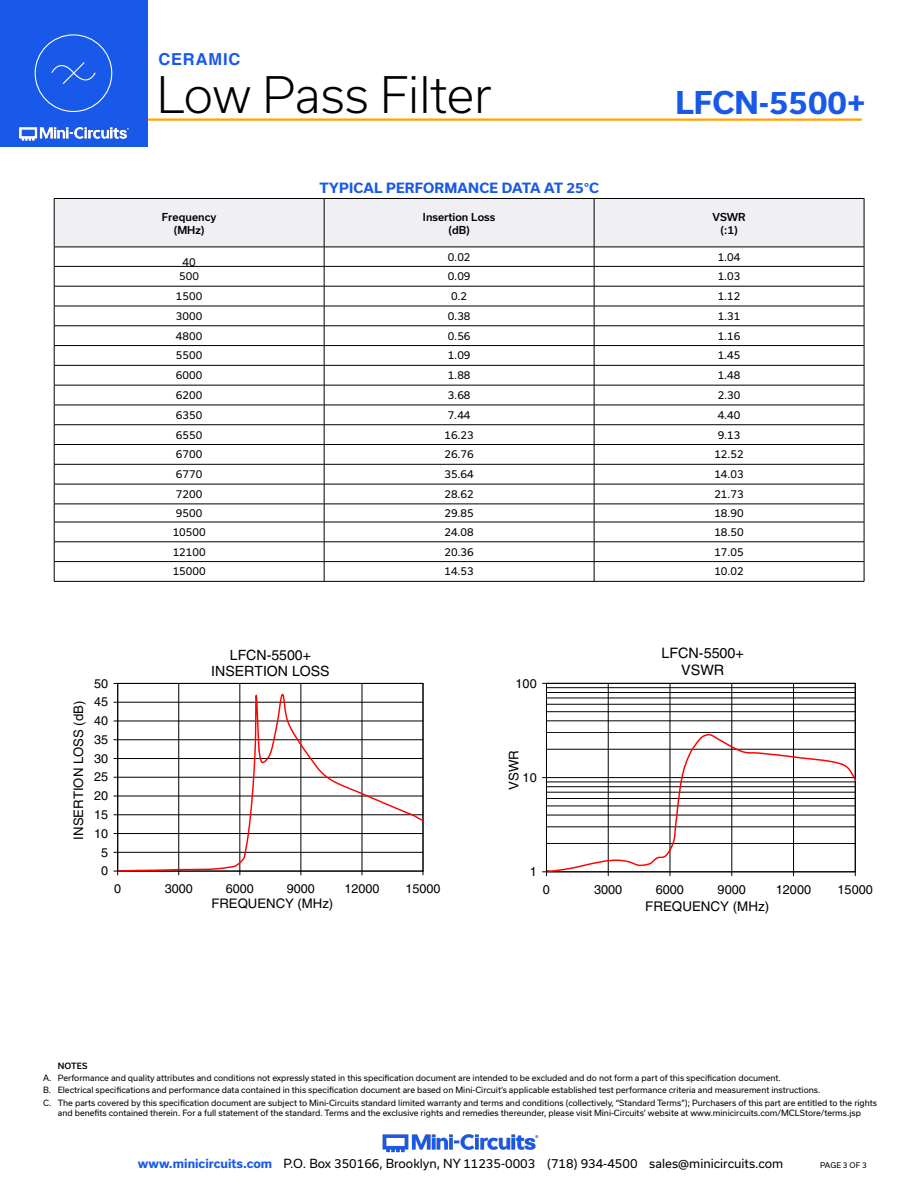
<style>
.page{position:relative;width:918px;height:1188px;background:#fff}
.page>*{position:absolute;margin:0;border:0;box-sizing:border-box;transform-origin:0 0}
.t1{font:300 48px "Usual";color:#000}
.t2{font:700 30px "Usual";color:#1859ea}
.t3{font:700 16.5px "Helvetica";letter-spacing:.05em;color:#1859ea}
.t4{font:14.4px/17.1px "Helvetica";color:#000;text-align:center}
.t5{font:14.1px/16.8px "Helvetica";color:#000;text-align:center}
.Blue_Headers{font:700 13.5px "Usual";letter-spacing:.015em;color:#1859ea}
.t6{font:13.35px "Helvetica";color:#000}
.t7{font:13.2px "Helvetica";color:#000}
.t8{font:12.75px "Helvetica";color:#000}
.t9{font:12.6px "Helvetica";color:#000}
.t10{font:12px "Usual";color:#000}
.Table_Body_Center{font:10.5px "Usual";color:#000}
.Table_Header_Center{font:500 10.5px "Usual";color:#000}
.t11{font:8.25px/12.1px "Usual";color:#000}
.t12{font:500 8.25px "Usual";letter-spacing:.015em;color:#000}
.t13{font:7.5px "Usual";color:#000}
.s1{font-weight:700;color:#1859ea}
</style>
<div class="page">
<img style="left:382px;top:1134px;width:157px;height:19px">
<hr style="left:129px;top:118px;width:733px;height:3px;background:#ffa300">
<div style="left:0;top:0;width:147px;height:147px;background:#1859ea"></div>
<img style="left:19px;top:126px;width:110px;height:15px">
<div style="left:35px;top:34px;width:77px;height:78px;border:1px solid #fff;border-radius:50%"></div>
<svg style="left:51px;top:62px;width:45px;height:22px"></svg>
<svg style="left:54px;top:198px;width:811px;height:383px"></svg>
<hr style="left:54px;top:581px;width:270px;height:1px;background:#000">
<hr style="left:324px;top:581px;width:270px;height:1px;background:#000">
<hr style="left:594px;top:581px;width:270px;height:1px;background:#000">
<hr style="left:178px;top:683px;width:1px;height:188px;background:#000">
<hr style="left:239px;top:683px;width:1px;height:188px;background:#000">
<hr style="left:300px;top:683px;width:1px;height:188px;background:#000">
<hr style="left:361px;top:683px;width:1px;height:188px;background:#000">
<hr style="left:423px;top:683px;width:1px;height:188px;background:#000">
<hr style="left:117px;top:683px;width:1px;height:188px;background:#000">
<svg style="left:114px;top:693px;width:310px;height:182px"></svg>
<hr style="left:546px;top:732px;width:309px;height:1px;background:#000">
<hr style="left:546px;top:721px;width:309px;height:1px;background:#000">
<hr style="left:546px;top:711px;width:309px;height:1px;background:#000">
<hr style="left:546px;top:704px;width:309px;height:1px;background:#000">
<hr style="left:546px;top:698px;width:309px;height:1px;background:#000">
<hr style="left:546px;top:692px;width:309px;height:1px;background:#000">
<hr style="left:546px;top:687px;width:309px;height:1px;background:#000">
<hr style="left:608px;top:683px;width:1px;height:189px;background:#000">
<hr style="left:669px;top:683px;width:1px;height:189px;background:#000">
<hr style="left:731px;top:683px;width:1px;height:189px;background:#000">
<hr style="left:793px;top:683px;width:1px;height:189px;background:#000">
<hr style="left:546px;top:683px;width:1px;height:189px;background:#000">
<svg style="left:543px;top:733px;width:313px;height:143px"></svg>
<h3 class="t3" style="left:158px;top:49px;width:83px">CERAMIC</h3>
<h1 class="t1" style="left:157px;top:67px;width:336px">Low Pass Filter</h1>
<p class="Table_Header_Center" style="left:162px;top:211px;width:56px">Frequency</p>
<p class="Table_Header_Center" style="left:174px;top:224px;width:33px">(MHz)</p>
<p class="Blue_Headers" style="left:320px;top:180px;width:281px">TYPICAL PERFORMANCE DATA AT 25°C</p>
<p class="Table_Header_Center" style="left:423px;top:211px;width:74px">Insertion Loss</p>
<p class="Table_Header_Center" style="left:448px;top:224px;width:23px">(dB)</p>
<h2 class="t2" style="left:676px;top:86px;width:191px">LFCN-5500+</h2>
<p class="Table_Header_Center" style="left:712px;top:211px;width:35px">VSWR</p>
<p class="Table_Header_Center" style="left:720px;top:224px;width:19px">(:1)</p>
<p class="Table_Body_Center" style="left:183px;top:256px;width:15px">40</p>
<p class="Table_Body_Center" style="left:448px;top:251px;width:24px">0.02</p>
<p class="Table_Body_Center" style="left:718px;top:251px;width:24px">1.04</p>
<p class="Table_Body_Center" style="left:179px;top:270px;width:21px">500</p>
<p class="Table_Body_Center" style="left:448px;top:270px;width:24px">0.09</p>
<p class="Table_Body_Center" style="left:718px;top:270px;width:24px">1.03</p>
<p class="Table_Body_Center" style="left:176px;top:290px;width:28px">1500</p>
<p class="Table_Body_Center" style="left:451px;top:290px;width:18px">0.2</p>
<p class="Table_Body_Center" style="left:718px;top:290px;width:24px">1.12</p>
<p class="Table_Body_Center" style="left:176px;top:310px;width:28px">3000</p>
<p class="Table_Body_Center" style="left:448px;top:310px;width:24px">0.38</p>
<p class="Table_Body_Center" style="left:718px;top:310px;width:24px">1.31</p>
<p class="Table_Body_Center" style="left:176px;top:330px;width:28px">4800</p>
<p class="Table_Body_Center" style="left:448px;top:330px;width:24px">0.56</p>
<p class="Table_Body_Center" style="left:718px;top:330px;width:24px">1.16</p>
<p class="Table_Body_Center" style="left:176px;top:349px;width:28px">5500</p>
<p class="Table_Body_Center" style="left:448px;top:349px;width:24px">1.09</p>
<p class="Table_Body_Center" style="left:718px;top:349px;width:24px">1.45</p>
<p class="Table_Body_Center" style="left:176px;top:369px;width:28px">6000</p>
<p class="Table_Body_Center" style="left:448px;top:369px;width:24px">1.88</p>
<p class="Table_Body_Center" style="left:718px;top:369px;width:24px">1.48</p>
<p class="Table_Body_Center" style="left:176px;top:389px;width:28px">6200</p>
<p class="Table_Body_Center" style="left:448px;top:389px;width:24px">3.68</p>
<p class="Table_Body_Center" style="left:718px;top:389px;width:24px">2.30</p>
<p class="Table_Body_Center" style="left:176px;top:409px;width:28px">6350</p>
<p class="Table_Body_Center" style="left:448px;top:409px;width:24px">7.44</p>
<p class="Table_Body_Center" style="left:718px;top:409px;width:24px">4.40</p>
<p class="Table_Body_Center" style="left:176px;top:429px;width:28px">6550</p>
<p class="Table_Body_Center" style="left:444px;top:429px;width:31px">16.23</p>
<p class="Table_Body_Center" style="left:718px;top:429px;width:24px">9.13</p>
<p class="Table_Body_Center" style="left:176px;top:448px;width:28px">6700</p>
<p class="Table_Body_Center" style="left:444px;top:448px;width:31px">26.76</p>
<p class="Table_Body_Center" style="left:714px;top:448px;width:31px">12.52</p>
<p class="Table_Body_Center" style="left:176px;top:468px;width:28px">6770</p>
<p class="Table_Body_Center" style="left:444px;top:468px;width:31px">35.64</p>
<p class="Table_Body_Center" style="left:714px;top:468px;width:31px">14.03</p>
<p class="Table_Body_Center" style="left:176px;top:488px;width:28px">7200</p>
<p class="Table_Body_Center" style="left:444px;top:488px;width:31px">28.62</p>
<p class="Table_Body_Center" style="left:714px;top:488px;width:31px">21.73</p>
<p class="Table_Body_Center" style="left:176px;top:507px;width:28px">9500</p>
<p class="Table_Body_Center" style="left:444px;top:507px;width:31px">29.85</p>
<p class="Table_Body_Center" style="left:714px;top:507px;width:31px">18.90</p>
<p class="Table_Body_Center" style="left:173px;top:526px;width:34px">10500</p>
<p class="Table_Body_Center" style="left:444px;top:526px;width:31px">24.08</p>
<p class="Table_Body_Center" style="left:714px;top:526px;width:31px">18.50</p>
<p class="Table_Body_Center" style="left:173px;top:546px;width:34px">12100</p>
<p class="Table_Body_Center" style="left:444px;top:546px;width:31px">20.36</p>
<p class="Table_Body_Center" style="left:714px;top:546px;width:31px">17.05</p>
<p class="Table_Body_Center" style="left:173px;top:565px;width:34px">15000</p>
<p class="Table_Body_Center" style="left:444px;top:565px;width:31px">14.53</p>
<p class="Table_Body_Center" style="left:714px;top:565px;width:31px">10.02</p>
<p class="t7" style="left:71px;top:840px;width:140px;rotate:-90deg">INSERTION LOSS (dB)</p>
<p class="t9" style="left:94px;top:676px;width:16px">50</p>
<p class="t9" style="left:94px;top:695px;width:16px">45</p>
<p class="t9" style="left:94px;top:714px;width:16px">40</p>
<p class="t9" style="left:94px;top:732px;width:16px">35</p>
<p class="t9" style="left:94px;top:751px;width:16px">30</p>
<p class="t9" style="left:94px;top:770px;width:16px">25</p>
<p class="t9" style="left:94px;top:789px;width:16px">20</p>
<p class="t9" style="left:94px;top:807px;width:16px">15</p>
<p class="t9" style="left:94px;top:826px;width:16px">10</p>
<p class="t9" style="left:101px;top:845px;width:9px">5</p>
<p class="t9" style="left:101px;top:864px;width:9px">0</p>
<p class="t5" style="left:211px;top:646px;width:120px">LFCN-5500+<br>INSERTION LOSS</p>
<p class="t9" style="left:114px;top:882px;width:9px">0</p>
<p class="t9" style="left:165px;top:882px;width:30px">3000</p>
<p class="t9" style="left:226px;top:882px;width:30px">6000</p>
<p class="t9" style="left:287px;top:882px;width:30px">9000</p>
<p class="t9" style="left:344px;top:882px;width:37px">12000</p>
<p class="t9" style="left:405px;top:882px;width:37px">15000</p>
<p class="t7" style="left:211px;top:896px;width:123px">FREQUENCY (MHz)</p>
<p class="t8" style="left:516px;top:676px;width:23px">100</p>
<p class="t7" style="left:506px;top:790px;width:41px;rotate:-90deg">VSWR</p>
<p class="t8" style="left:523px;top:770px;width:16px">10</p>
<p class="t8" style="left:530px;top:864px;width:9px">1</p>
<p class="t4" style="left:661px;top:644px;width:84px">LFCN-5500+<br>VSWR</p>
<p class="t8" style="left:543px;top:883px;width:9px">0</p>
<p class="t8" style="left:594px;top:883px;width:30px">3000</p>
<p class="t8" style="left:656px;top:883px;width:30px">6000</p>
<p class="t8" style="left:718px;top:883px;width:30px">9000</p>
<p class="t8" style="left:776px;top:883px;width:37px">12000</p>
<p class="t8" style="left:838px;top:883px;width:37px">15000</p>
<p class="t6" style="left:645px;top:899px;width:126px">FREQUENCY (MHz)</p>
<p class="t12" style="left:58px;top:1061px;width:31px">NOTES</p>
<p class="t11" style="left:43px;top:1072px;width:835px">A. Performance and quality attributes and conditions not expressly stated in this specification document are intended to be excluded and do not form a part of this specification document.<br>B. Electrical specifications and performance data contained in this specification document are based on Mini-Circuit’s applicable established test performance criteria and measurement instructions.<br>C. The parts covered by this specification document are subject to Mini-Circuits standard limited warranty and terms and conditions (collectively, “Standard Terms”); Purchasers of this part are entitled to the rights</p>
<p class="t11" style="left:58px;top:1106px;width:805px">and benefits contained therein. For a full statement of the standard. Terms and the exclusive rights and remedies thereunder, please visit Mini-Circuits’ website at www.minicircuits.com/MCLStore/terms.jsp</p>
<h3 class="t10" style="left:138px;top:1157px;width:647px"><span class="s1">www.minicircuits.com</span> P.O. Box 350166, Brooklyn, NY 11235-0003 (718) 934-4500 sales@minicircuits.com</h3>
<p class="t13" style="left:820px;top:1161px;width:48px">PAGE 3 OF 3</p>
</div>
